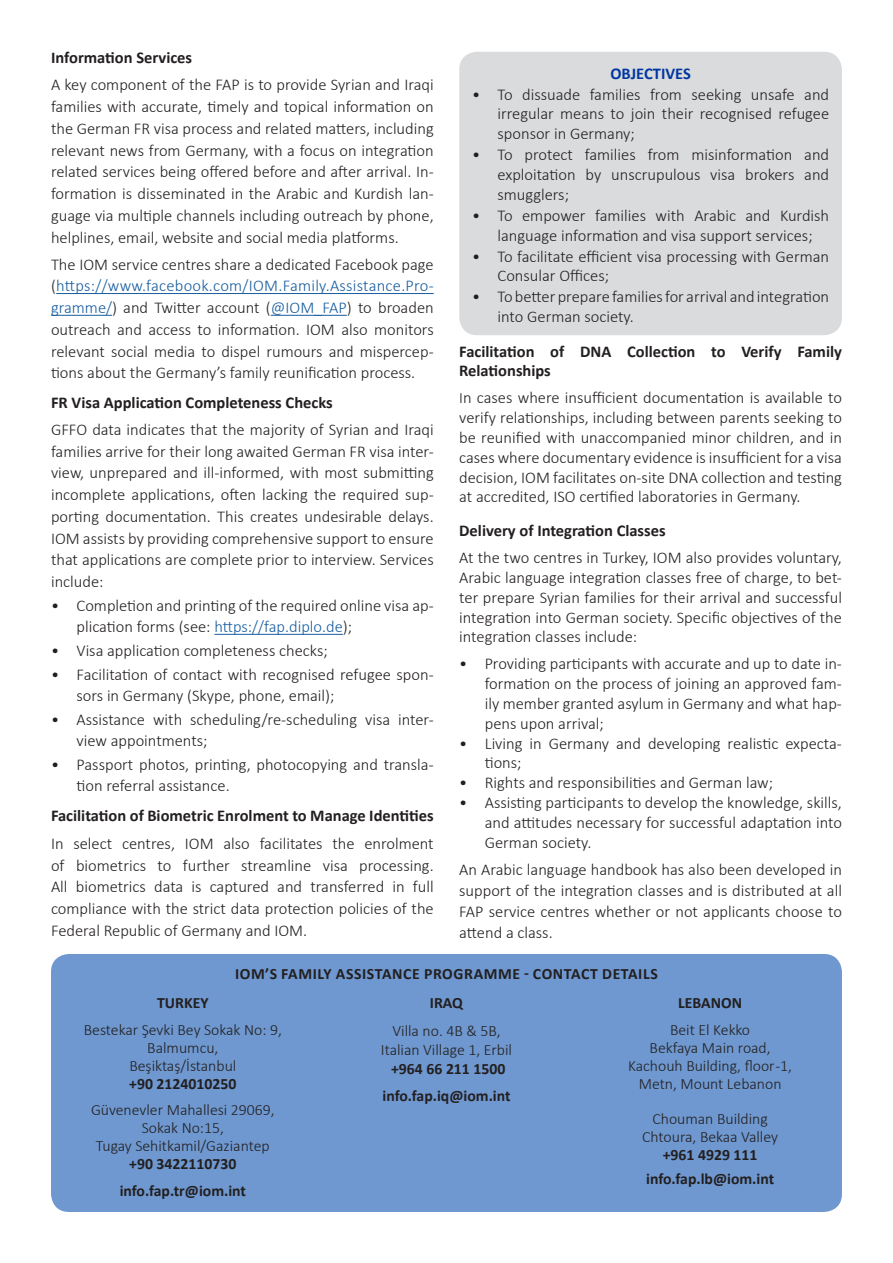
<style>
.page{position:relative;width:893px;height:1263px;background:#fff}
.page>*{position:absolute;margin:0;border:0;box-sizing:border-box;transform-origin:0 0}
.header1{font:300 16.5px/21.8px "Calibri";color:#231f20;text-align:justify}
.header1-2{font:700 16.5px/19.5px "Calibri";color:#231f20}
.header1-3{font:700 16.5px "Calibri";color:#0036a0}
.Body{font:300 15.75px/18px "Calibri";color:#231f20;text-align:center}
.Body-2{font:700 15.75px "Calibri";color:#231f20}
.Body-3{font:700 15.75px "Calibri";letter-spacing:.04em;color:#231f20}
.s1{color:#175d9e}
.s2{font-size:15.75px}
.s3{font-weight:700}
</style>
<div class="page">
<hr style="left:56px;top:293px;width:378px;height:1px;background:#175d9e">
<hr style="left:51px;top:315px;width:61px;height:1px;background:#175d9e">
<hr style="left:271px;top:315px;width:76px;height:1px;background:#175d9e">
<hr style="left:214px;top:634px;width:129px;height:1px;background:#175d9e">
<div style="left:51px;top:954px;width:791px;height:258px;background:#6e98cf;border-radius:18px"></div>
<div style="left:459px;top:52px;width:383px;height:283px;background:#dadbdd;border-radius:18px"></div>
<p class="header1-2" style="left:51px;top:48px;width:143px">Information Services</p>
<p class="header1" style="left:51px;top:74px;width:384px">A key component of the FAP is to provide Syrian and Iraqi families with accurate, timely and topical information on the German FR visa process and related matters, including relevant news from Germany, with a focus on integration related services being offered before and after arrival. In&shy;formation is disseminated in the Arabic and Kurdish lan&shy;guage via multiple channels including outreach by phone, helplines, email, website and social media platforms.</p>
<p class="header1" style="left:51px;top:253px;width:384px">The IOM service centres share a dedicated Facebook page (<span class="s1">https://www.facebook.com/IOM.Family.Assistance.Pro&shy;gramme/</span>) and Twitter account (<span class="s1">@IOM_FAP</span>) to broaden outreach and access to information. IOM also monitors relevant social media to dispel rumours and mispercep&shy;tions about the Germany’s family reunification process.</p>
<p class="header1-2" style="left:51px;top:392px;width:283px">FR Visa Application Completeness Checks</p>
<p class="header1" style="left:51px;top:418px;width:384px">GFFO data indicates that the majority of Syrian and Iraqi families arrive for their long awaited German FR visa inter&shy;view, unprepared and ill-informed, with most submitting incomplete applications, often lacking the required sup&shy;porting documentation. This creates undesirable delays.<br>IOM assists by providing comprehensive support to ensure that applications are complete prior to interview. Services include:</p>
<p class="header1" style="left:77px;top:595px;width:359px;line-height:21px;text-indent:-26px">• Completion and printing of the required online visa ap&shy;plication forms (see: <span class="s1">https://fap.diplo.de</span>);</p>
<p class="header1" style="left:51px;top:640px;width:278px">• Visa application completeness checks;</p>
<p class="header1" style="left:77px;top:664px;width:359px;line-height:21px;text-indent:-26px">• Facilitation of contact with recognised refugee spon&shy;sors in Germany (Skype, phone, email);</p>
<p class="header1" style="left:77px;top:709px;width:359px;line-height:21px;text-indent:-26px">• Assistance with scheduling/re-scheduling visa inter&shy;view appointments;</p>
<p class="header1" style="left:77px;top:754px;width:359px;line-height:21px;text-indent:-26px">• Passport photos, printing, photocopying and transla&shy;tion referral assistance.</p>
<p class="header1-2" style="left:51px;top:805px;width:384px">Facilitation of Biometric Enrolment to Manage Identities</p>
<p class="header1" style="left:51px;top:832px;width:384px">In select centres, IOM also facilitates the enrolment of biometrics to further streamline visa processing.<br>All biometrics data is captured and transferred in full compliance with the strict data protection policies of the Federal Republic of Germany and IOM.</p>
<p class="header1-3" style="left:610px;top:62px;width:82px">OBJECTIVES</p>
<p class="header1" style="left:497px;top:84px;width:333px;line-height:19.8px;text-indent:-26px">• To dissuade families from seeking unsafe and irregular means to join their recognised refugee sponsor in Germany;</p>
<p class="header1" style="left:497px;top:145px;width:333px;line-height:19.8px;text-indent:-26px">• To protect families from misinformation and exploitation by unscrupulous visa brokers and smugglers;</p>
<p class="header1" style="left:472px;top:205px;width:359px;line-height:19.8px;text-align:center">• To empower families with Arabic and Kurdish language information and visa support services;</p>
<p class="header1" style="left:497px;top:246px;width:333px;line-height:19.8px;text-indent:-26px">• To facilitate efficient visa processing with German<br>Consular Offices;</p>
<p class="header1" style="left:497px;top:287px;width:333px;line-height:19.8px;text-indent:-26px">• To better prepare families for arrival and integration into German society.</p>
<p class="header1-2" style="left:459px;top:341px;width:384px">Facilitation of DNA Collection to Verify Family<br>Relationships</p>
<p class="header1" style="left:459px;top:388px;width:384px;line-height:19.8px"><span class="s2">I</span>n cases where insufficient documentation is available to verify relationships, including between parents seeking to be reunified with unaccompanied minor children, and in cases where documentary evidence is insufficient for a visa decision, IOM facilitates on-site DNA collection and testing at accredited, ISO certified laboratories in Germany.</p>
<p class="header1-2" style="left:459px;top:521px;width:208px">Delivery of Integration Classes</p>
<p class="header1" style="left:459px;top:548px;width:384px;line-height:19.8px">At the two centres in Turkey, IOM also provides voluntary, Arabic language integration classes free of charge, to bet&shy;ter prepare Syrian families for their arrival and successful integration into German society. Specific objectives of the integration classes include:</p>
<p class="header1" style="left:485px;top:654px;width:359px;line-height:19.8px;text-indent:-26px">• Providing participants with accurate and up to date in&shy;formation on the process of joining an approved fam&shy;ily member granted asylum in Germany and what hap&shy;pens upon arrival;</p>
<p class="header1" style="left:485px;top:733px;width:359px;line-height:19.8px;text-indent:-26px">• Living in Germany and developing realistic expecta&shy;tions;</p>
<p class="header1" style="left:459px;top:772px;width:315px">• Rights and responsibilities and German law;</p>
<p class="header1" style="left:485px;top:792px;width:359px;line-height:19.8px;text-indent:-26px">• Assisting participants to develop the knowledge, skills, and attitudes necessary for successful adaptation into German society.</p>
<p class="header1" style="left:459px;top:858px;width:384px;line-height:21px">An Arabic language handbook has also been developed in support of the integration classes and is distributed at all FAP service centres whether or not applicants choose to attend a class.</p>
<p class="Body-3" style="left:235px;top:963px;width:424px">IOM’S FAMILY ASSISTANCE PROGRAMME - CONTACT DETAILS</p>
<p class="Body-2" style="left:157px;top:992px;width:53px">TURKEY</p>
<p class="Body" style="left:84px;top:1020px;width:200px">Bestekar Şevki Bey Sokak No: 9,</p>
<p class="Body" style="left:147px;top:1038px;width:73px">Balmumcu,</p>
<p class="Body" style="left:129px;top:1056px;width:108px">Beşiktaş/İstanbul</p>
<p class="Body-2" style="left:129px;top:1072px;width:109px">+90 2124010250</p>
<p class="Body" style="left:91px;top:1101px;width:185px">Güvenevler Mahallesi 29069,</p>
<p class="Body" style="left:142px;top:1119px;width:84px">Sokak No:15,</p>
<p class="Body" style="left:96px;top:1137px;width:175px">Tugay Sehitkamil/Gaziantep</p>
<p class="Body-2" style="left:129px;top:1153px;width:109px">+90 3422110730</p>
<p class="Body-2" style="left:120px;top:1179px;width:128px">info.fap.tr@iom.int</p>
<p class="Body-2" style="left:430px;top:992px;width:35px">IRAQ</p>
<p class="Body" style="left:381px;top:1021px;width:133px;line-height:18.9px">Villa no. 4B &amp; 5B,<br>Italian Village 1, Erbil <span class="s3">+964 66 211 1500</span></p>
<p class="Body-2" style="left:382px;top:1084px;width:129px">info.fap.iq@iom.int</p>
<p class="Body-2" style="left:678px;top:992px;width:65px">LEBANON</p>
<p class="Body" style="left:628px;top:1020px;width:165px">Beit El Kekko<br>Bekfaya Main road,<br>Kachouh Building, floor -1,<br>Metn, Mount Lebanon</p>
<p class="Body" style="left:642px;top:1110px;width:137px">Chouman Building<br>Chtoura, Bekaa Valley <span class="s3">+961 4929 111</span></p>
<p class="Body-2" style="left:646px;top:1167px;width:129px">info.fap.lb@iom.int</p>
</div>
